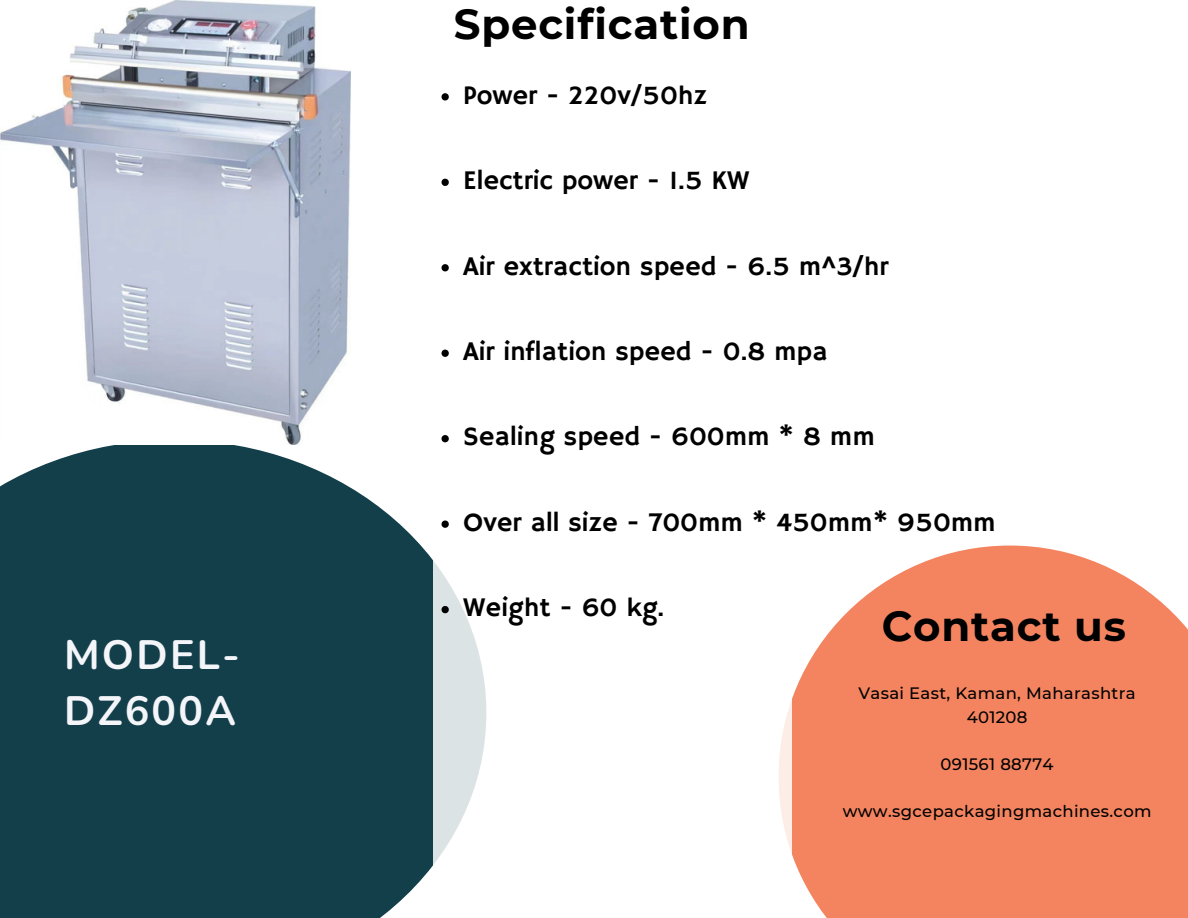
<style>
.page{position:relative;width:1188px;height:918px;background:#fff}
.page>*{position:absolute;margin:0;border:0;box-sizing:border-box;transform-origin:0 0}
.t1{font:700 41.85px "Montserrat";letter-spacing:.02em;color:#000}
.t2{font:700 41.1px/55.3px "Nunito";letter-spacing:.055em;color:#f3f5f9}
.t3{font:26.85px "Hammersmith One";color:#000}
.t4{font:500 16.5px/23.7px "Montserrat";letter-spacing:.02em;color:#000;text-align:center}
</style>
<div class="page">
<svg style="left:792px;top:546px;width:396px;height:372px;fill:#f3845f"></svg>
<div style="left:0;top:444px;width:433px;height:474px;background:#133f4b"></div>
<img style="left:0;top:0;width:351px;height:444px">
<svg style="left:442px;top:93px;width:7px;height:8px"></svg>
<svg style="left:442px;top:179px;width:7px;height:7px"></svg>
<svg style="left:442px;top:264px;width:7px;height:7px"></svg>
<svg style="left:442px;top:350px;width:7px;height:7px"></svg>
<svg style="left:442px;top:435px;width:7px;height:7px"></svg>
<svg style="left:442px;top:521px;width:7px;height:7px"></svg>
<svg style="left:442px;top:606px;width:7px;height:7px"></svg>
<h2 class="t2" style="left:64px;top:628px;width:177px">MODEL-<br>DZ600A</h2>
<h1 class="t1" style="left:454px;top:-1px;width:297px">Specification</h1>
<p class="t3" style="left:463px;top:79px;width:245px">Power - 220v/50hz</p>
<p class="t3" style="left:463px;top:165px;width:288px">Electric power - 1.5 KW</p>
<p class="t3" style="left:463px;top:250px;width:427px">Air extraction speed - 6.5 m^3/hr</p>
<p class="t3" style="left:463px;top:336px;width:366px">Air inflation speed - 0.8 mpa</p>
<p class="t3" style="left:463px;top:421px;width:413px">Sealing speed - 600mm * 8 mm</p>
<p class="t3" style="left:463px;top:507px;width:534px">Over all size - 700mm * 450mm* 950mm</p>
<p class="t3" style="left:463px;top:592px;width:203px">Weight - 60 kg.</p>
<h1 class="t1" style="left:882px;top:600px;width:246px">Contact us</h1>
<p class="t4" style="left:859px;top:682px;width:279px">Vasai East, Kaman, Maharashtra<br>401208</p>
<p class="t4" style="left:941px;top:752px;width:115px">091561 88774</p>
<p class="t4" style="left:843px;top:800px;width:310px">www.sgcepackagingmachines.com</p>
</div>
